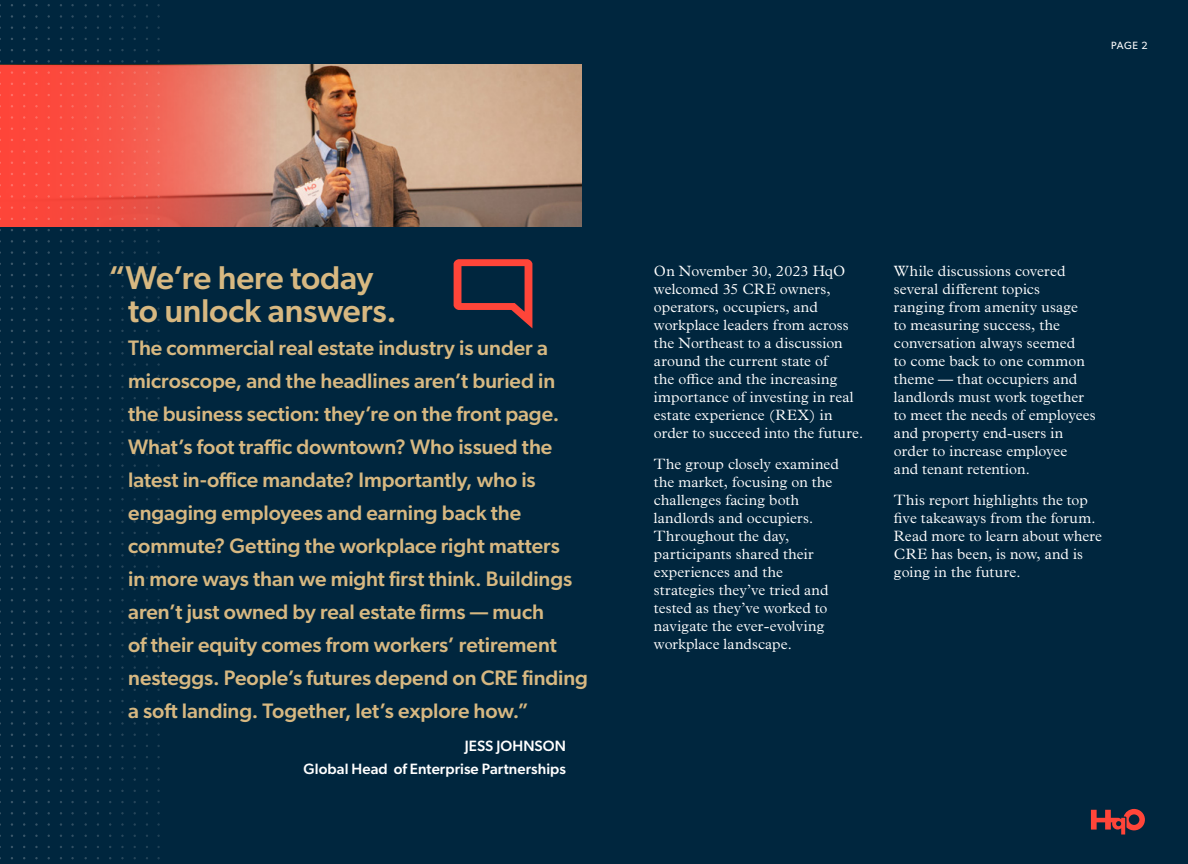
<style>
.page{position:relative;width:1188px;height:864px;background:#00263e}
.page>*{position:absolute;margin:0;border:0;box-sizing:border-box;transform-origin:0 0}
.t1{font:500 33px/33px "Gibson";letter-spacing:-.005em;color:#d7b881}
.t2{font:500 21px/33px "Gibson";letter-spacing:-.005em;color:#d7b881}
.t3{font:300 15px/18px "Plantin MT Pro";letter-spacing:.005em;color:#fff}
.t4{font:500 15px/23.2px "Gibson";letter-spacing:.005em;color:#fff;text-align:right}
.t5{font:10.5px "Gibson";color:#fff}
</style>
<div class="page">
<svg style="left:1091px;top:809px;width:54px;height:26px"></svg>
<svg style="left:454px;top:259px;width:78px;height:69px"></svg>
<img style="left:313px;top:65px;width:268px;height:162px">
<svg style="left:74px;top:65px;width:239px;height:162px;background:#d58271"></svg>
<svg style="left:84px;top:4px;width:76px;height:856px"></svg>
<svg style="left:0;top:4px;width:74px;height:856px"></svg>
<p class="t5" style="left:1111px;top:39px;width:38px">PAGE 2</p>
<h1 class="t1" style="left:128px;top:260px;width:270px;text-indent:-20px">“We’re here today to unlock answers.</h1>
<p class="t2" style="left:128px;top:331px;width:461px">The commercial real estate industry is under a microscope, and the headlines aren’t buried in the business section: they’re on the front page.<br>What’s foot traffic downtown? Who issued the latest in-office mandate? Importantly, who is engaging employees and earning back the commute? Getting the workplace right matters<br>in more ways than we might first think. Buildings aren’t just owned by real estate firms — much<br>of their equity comes from workers’ retirement nesteggs. People’s futures depend on CRE finding a soft landing. Together, let’s explore how.”</p>
<p class="t4" style="left:304px;top:733px;width:264px">JESS JOHNSON<br>Global Head of Enterprise Partnerships</p>
<p class="t3" style="left:654px;top:262px;width:211px">On November 30, 2023 HqO welcomed 35 CRE owners, operators, occupiers, and workplace leaders from across the Northeast to a discussion around the current state of<br>the office and the increasing importance of investing in real estate experience (REX) in order to succeed into the future.</p>
<p class="t3" style="left:654px;top:455px;width:187px">The group closely examined the market, focusing on the challenges facing both landlords and occupiers.<br>Throughout the day, participants shared their experiences and the strategies they’ve tried and tested as they’ve worked to navigate the ever-evolving workplace landscape.</p>
<p class="t3" style="left:894px;top:262px;width:203px">While discussions covered several different topics<br>ranging from amenity usage<br>to measuring success, the conversation always seemed<br>to come back to one common theme — that occupiers and landlords must work together to meet the needs of employees and property end-users in order to increase employee<br>and tenant retention.</p>
<p class="t3" style="left:894px;top:491px;width:210px">This report highlights the top five takeaways from the forum.<br>Read more to learn about where<br>CRE has been, is now, and is going in the future.</p>
</div>
